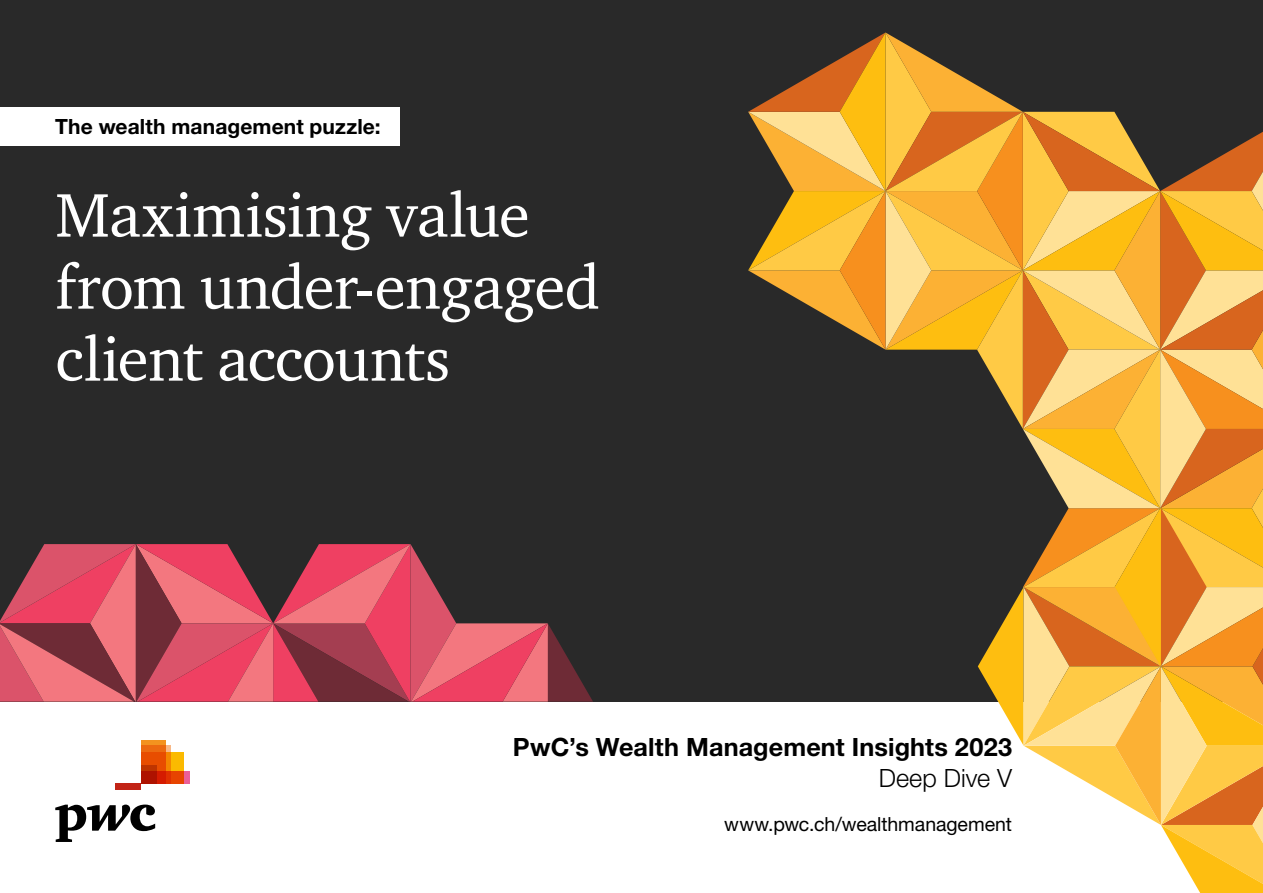
<style>
.page{position:relative;width:1263px;height:893px;background:#fff}
.page>*{position:absolute;margin:0;border:0;box-sizing:border-box;transform-origin:0 0}
.t1{font:63px/72px "ITC Charter Com";letter-spacing:-.01em;color:#fff}
.t2{font:700 25.2px "Helvetica Neue LT Std";letter-spacing:.005em;color:#000}
.t3{font:300 25.2px "Helvetica Neue LT Std";color:#000}
.t4{font:700 21px "Helvetica Neue LT Std";letter-spacing:.005em;color:#000}
.t5{font:19.5px "Helvetica Neue LT Std";letter-spacing:-.005em;color:#000}
</style>
<div class="page">
<div style="left:0;top:0;width:1263px;height:702px;background:#292929"></div>
<svg style="left:0;top:544px;width:593px;height:158px"></svg>
<svg style="left:748px;top:33px;width:515px;height:860px"></svg>
<svg style="left:55px;top:805px;width:100px;height:37px"></svg>
<svg style="left:183px;top:771px;width:7px;height:13px"></svg>
<div style="left:141px;top:745px;width:30px;height:39px;background:#f8b887"></div>
<svg style="left:141px;top:740px;width:25px;height:12px"></svg>
<svg style="left:141px;top:752px;width:42px;height:32px"></svg>
<svg style="left:141px;top:765px;width:15px;height:19px"></svg>
<div style="left:116px;top:784px;width:25px;height:6px;background:#c22417"></div>
<div style="left:0;top:107px;width:400px;height:39px;background:#fff"></div>
<p class="t4" style="left:55px;top:114px;width:327px">The wealth management puzzle:</p>
<p class="t1" style="left:55px;top:178px;width:547px">Maximising value from under-engaged client accounts</p>
<p class="t2" style="left:513px;top:732px;width:501px">PwC’s Wealth Management Insights 2023</p>
<p class="t3" style="left:879px;top:762px;width:135px">Deep Dive V</p>
<p class="t5" style="left:724px;top:813px;width:289px">www.pwc.ch/wealthmanagement</p>
</div>
